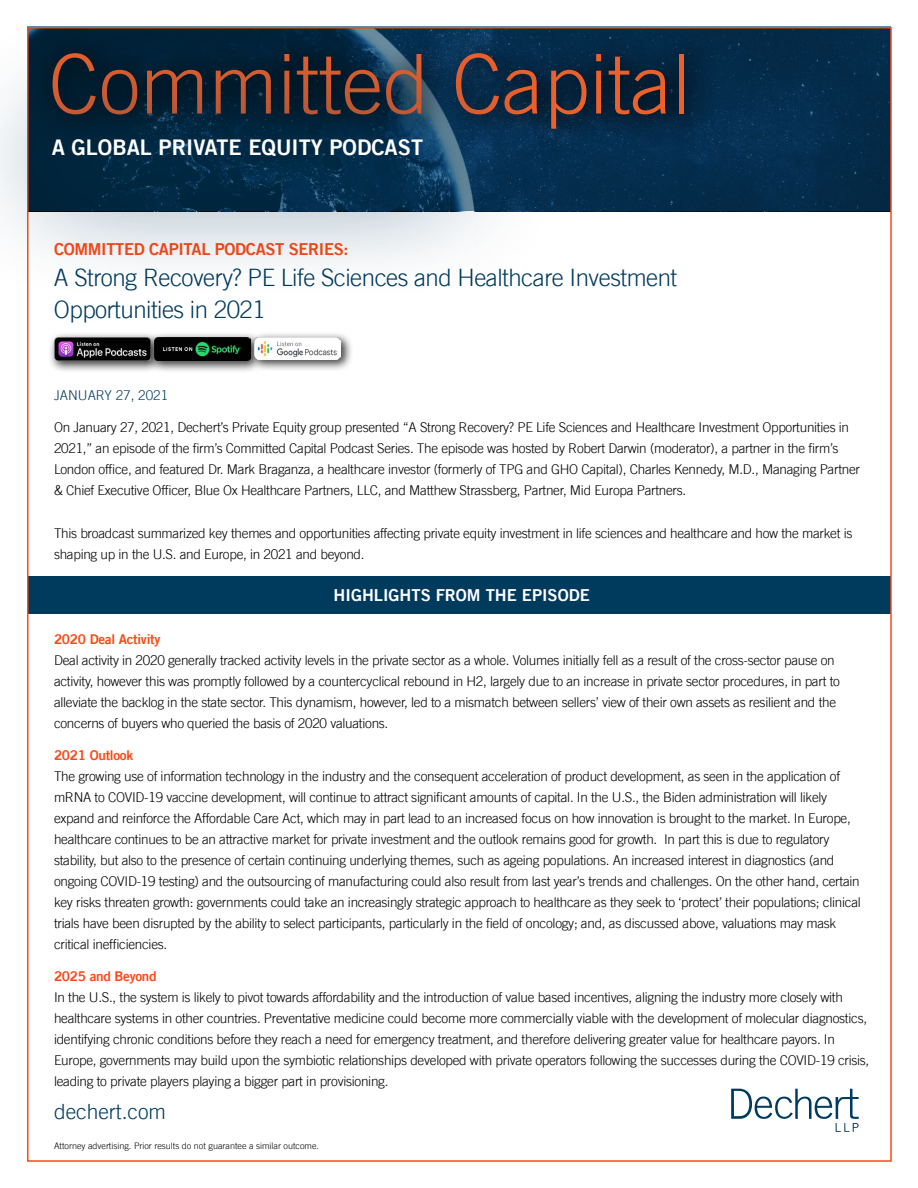
<style>
.page{position:relative;width:918px;height:1188px;background:#fff}
.page>*{position:absolute;margin:0;border:0;box-sizing:border-box;transform-origin:0 0}
.t1{font:300 82.5px "Trade Gothic";color:#eb602b}
.t2{font:300 24px/31.5px "Trade Gothic";letter-spacing:-.02em;color:#003a5d}
.t3{font:21.6px "Trade Gothic Bold Two";color:#fff}
.t4{font:300 21px "Trade Gothic";color:#003a5d}
.t5{font:16.5px "Trade Gothic Bold Two";letter-spacing:-.02em;color:#fe4815}
.t6{font:16.5px "Trade Gothic Bold Two";color:#fff}
.t7{font:300 13.5px/21px "Trade Gothic";letter-spacing:-.02em;color:#000}
.t8{font:13.5px "Trade Gothic Bold Two";letter-spacing:-.02em;color:#fe4815}
.t9{font:300 13.5px "Trade Gothic";color:#003a5d}
.t10{font:300 9px "Trade Gothic";color:#000}
</style>
<div class="page">
<div style="left:27px;top:576px;width:864px;height:38px;background:#003a5d"></div>
<svg style="left:731px;top:1089px;width:128px;height:43px"></svg>
<div style="left:27px;top:26px;width:864px;height:185px;background:#042c4b"></div>
<div style="left:28px;top:29px;width:690px;height:132px;background:#000;opacity:.56"></div>
<div style="left:0;top:17px;width:559px;height:282px;background:#00395c;opacity:.65"></div>
<div style="left:48px;top:331px;width:115px;height:43px;background:#000;opacity:.75"></div>
<img style="left:54px;top:337px;width:94px;height:24px">
<div style="left:148px;top:331px;width:115px;height:43px;background:#000;opacity:.75"></div>
<img style="left:154px;top:338px;width:94px;height:23px">
<div style="left:248px;top:331px;width:106px;height:41px;background:#000;opacity:.75"></div>
<img style="left:255px;top:338px;width:86px;height:21px">
<h1 class="t1" style="left:49px;top:35px;width:643px">Committed Capital</h1>
<h3 class="t3" style="left:52px;top:134px;width:373px">A GLOBAL PRIVATE EQUITY PODCAST</h3>
<p class="t5" style="left:54px;top:239px;width:296px">COMMITTED CAPITAL PODCAST SERIES:</p>
<h2 class="t2" style="left:54px;top:262px;width:625px">A Strong Recovery? PE Life Sciences and Healthcare Investment<br>Opportunities in 2021</h2>
<p class="t9" style="left:54px;top:388px;width:116px">JANUARY 27, 2021</p>
<p class="t7" style="left:54px;top:417px;width:808px">On January 27, 2021, Dechert’s Private Equity group presented “A Strong Recovery? PE Life Sciences and Healthcare Investment Opportunities in 2021,” an episode of the firm’s Committed Capital Podcast Series. The episode was hosted by Robert Darwin (moderator), a partner in the firm’s London office, and featured Dr. Mark Braganza, a healthcare investor (formerly of TPG and GHO Capital), Charles Kennedy, M.D., Managing Partner &amp; Chief Executive Officer, Blue Ox Healthcare Partners, LLC, and Matthew Strassberg, Partner, Mid Europa Partners.</p>
<p class="t7" style="left:54px;top:522px;width:800px">This broadcast summarized key themes and opportunities affecting private equity investment in life sciences and healthcare and how the market is shaping up in the U.S. and Europe, in 2021 and beyond.</p>
<p class="t6" style="left:334px;top:585px;width:258px">HIGHLIGHTS FROM THE EPISODE</p>
<p class="t8" style="left:54px;top:631px;width:108px">2020 Deal Activity</p>
<p class="t7" style="left:54px;top:650px;width:787px">Deal activity in 2020 generally tracked activity levels in the private sector as a whole. Volumes initially fell as a result of the cross-sector pause on activity, however this was promptly followed by a countercyclical rebound in H2, largely due to an increase in private sector procedures, in part to alleviate the backlog in the state sector. This dynamism, however, led to a mismatch between sellers’ view of their own assets as resilient and the concerns of buyers who queried the basis of 2020 valuations.</p>
<p class="t8" style="left:54px;top:747px;width:81px">2021 Outlook</p>
<p class="t7" style="left:54px;top:765px;width:808px">The growing use of information technology in the industry and the consequent acceleration of product development, as seen in the application of mRNA to COVID-19 vaccine development, will continue to attract significant amounts of capital. In the U.S., the Biden administration will likely expand and reinforce the Affordable Care Act, which may in part lead to an increased focus on how innovation is brought to the market. In Europe, healthcare continues to be an attractive market for private investment and the outlook remains good for growth. In part this is due to regulatory stability, but also to the presence of certain continuing underlying themes, such as ageing populations. An increased interest in diagnostics (and ongoing COVID-19 testing) and the outsourcing of manufacturing could also result from last year’s trends and challenges. On the other hand, certain key risks threaten growth: governments could take an increasingly strategic approach to healthcare as they seek to ‘protect’ their populations; clinical trials have been disrupted by the ability to select participants, particularly in the field of oncology; and, as discussed above, valuations may mask critical inefficiencies.</p>
<p class="t8" style="left:54px;top:968px;width:104px">2025 and Beyond</p>
<p class="t7" style="left:54px;top:986px;width:817px">In the U.S., the system is likely to pivot towards affordability and the introduction of value based incentives, aligning the industry more closely with healthcare systems in other countries. Preventative medicine could become more commercially viable with the development of molecular diagnostics, identifying chronic conditions before they reach a need for emergency treatment, and therefore delivering greater value for healthcare payors. In Europe, governments may build upon the symbiotic relationships developed with private operators following the successes during the COVID-19 crisis, leading to private players playing a bigger part in provisioning.</p>
<h3 class="t4" style="left:54px;top:1099px;width:114px">dechert.com</h3>
<p class="t10" style="left:54px;top:1141px;width:267px">Attorney advertising. Prior results do not guarantee a similar outcome.</p>
</div>
